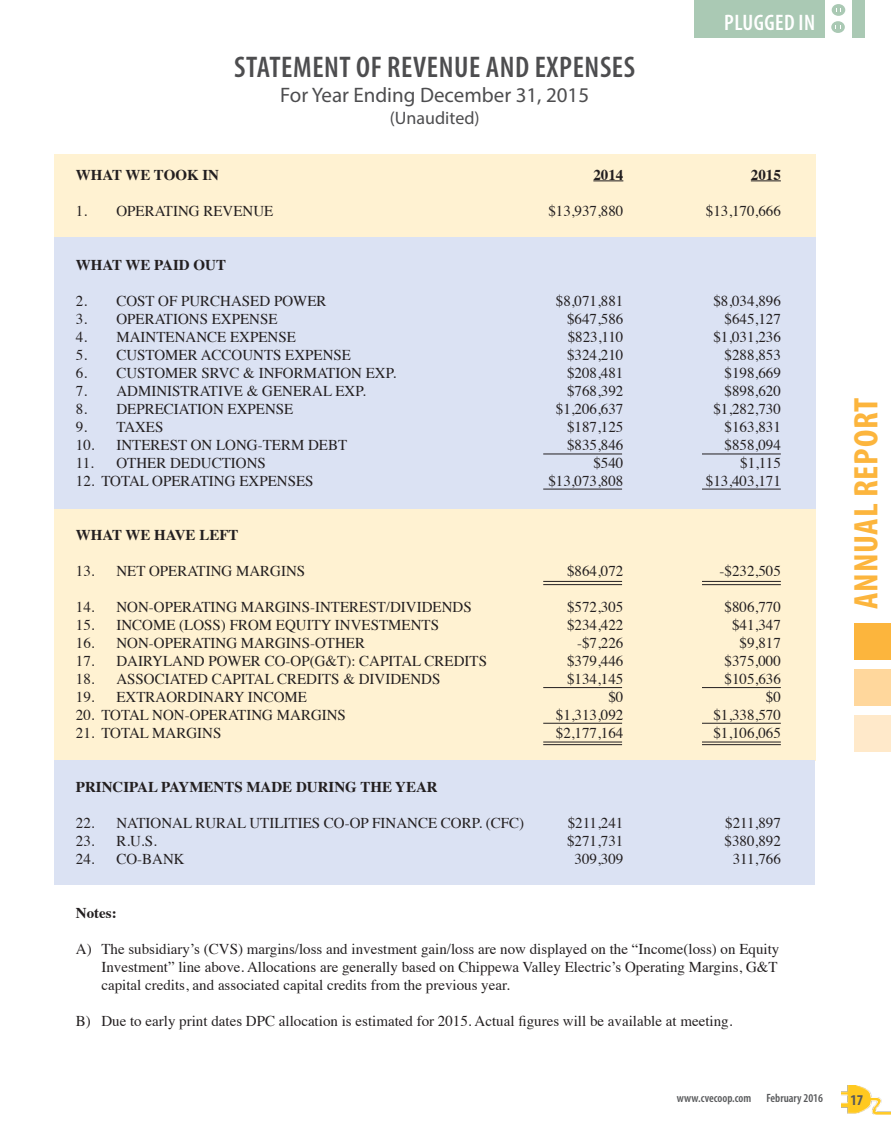
<style>
.page{position:relative;width:891px;height:1134px;background:#fff}
.page>*{position:absolute;margin:0;border:0;box-sizing:border-box;transform-origin:0 0}
.t1{font:700 condensed 34.2px "Myriad Pro";letter-spacing:.02em;color:#fcb53d;scale:1.05 1}
.t2{font:600 condensed 30px "Myriad Pro";letter-spacing:.02em;color:#4d4d4f}
.t3{font:600 condensed 22.5px "Myriad Pro";letter-spacing:.02em;color:#fff}
.t4{font:21px "Myriad Pro";color:#4d4d4f}
.t5{font:18px "Myriad Pro";color:#4d4d4f}
.t6{font:15px/18px "Times";color:#231f20;text-align:justify}
.t7{font:700 15px "Times";color:#231f20}
.t8{font:700 condensed 15px "Myriad Pro";color:#58595b}
.t9{font:600 condensed 12px "Myriad Pro";color:#58595b}
</style>
<div class="page">
<div style="left:54px;top:509px;width:762px;height:251px;background:#fff2d2"></div>
<div style="left:55px;top:760px;width:760px;height:125px;background:#dbe2f3"></div>
<div style="left:54px;top:237px;width:762px;height:272px;background:#dbe2f3"></div>
<div style="left:54px;top:154px;width:762px;height:83px;background:#fff2d2"></div>
<img style="left:841px;top:1085px;width:50px;height:30px">
<div style="left:854px;top:623px;width:37px;height:37px;background:#fcb53d"></div>
<div style="left:854px;top:669px;width:37px;height:37px;background:#ffd79c"></div>
<div style="left:854px;top:715px;width:37px;height:37px;background:#ffe9ca"></div>
<div style="left:694px;top:0;width:170px;height:37px;background:#aac9b4"></div>
<div style="left:825px;top:0;width:27px;height:38px;background:#fff"></div>
<div style="left:832px;top:4px;width:13px;height:12px;background:#aac9b4;border-radius:50%"></div>
<div style="left:831px;top:21px;width:14px;height:12px;background:#aac9b4;border-radius:50%"></div>
<hr style="left:593px;top:180px;width:30px;height:1px;background:#231f20">
<hr style="left:751px;top:180px;width:30px;height:1px;background:#231f20">
<hr style="left:543px;top:454px;width:79px;height:1px;background:#231f20">
<hr style="left:702px;top:454px;width:79px;height:1px;background:#231f20">
<hr style="left:543px;top:489px;width:79px;height:1px;background:#231f20">
<hr style="left:702px;top:489px;width:79px;height:1px;background:#231f20">
<hr style="left:543px;top:581px;width:79px;height:1px;background:#231f20">
<hr style="left:702px;top:581px;width:79px;height:1px;background:#231f20">
<hr style="left:543px;top:584px;width:79px;height:1px;background:#231f20">
<hr style="left:702px;top:584px;width:79px;height:1px;background:#231f20">
<hr style="left:543px;top:687px;width:79px;height:1px;background:#231f20">
<hr style="left:702px;top:687px;width:79px;height:1px;background:#231f20">
<hr style="left:543px;top:723px;width:79px;height:1px;background:#231f20">
<hr style="left:702px;top:723px;width:79px;height:1px;background:#231f20">
<hr style="left:543px;top:742px;width:79px;height:1px;background:#231f20">
<hr style="left:702px;top:742px;width:79px;height:1px;background:#231f20">
<hr style="left:543px;top:744px;width:79px;height:1px;background:#231f20">
<hr style="left:702px;top:744px;width:79px;height:1px;background:#231f20">
<h2 class="t2" style="left:234px;top:48px;width:402px">STATEMENT OF REVENUE AND EXPENSES</h2>
<h3 class="t4" style="left:280px;top:82px;width:310px">For Year Ending December 31, 2015</h3>
<p class="t5" style="left:390px;top:106px;width:91px">(Unaudited)</p>
<h3 class="t3" style="left:724px;top:9px;width:93px">PLUGGED IN</h3>
<p class="t7" style="left:76px;top:160px;width:145px">WHAT WE TOOK IN</p>
<p class="t7" style="left:593px;top:160px;width:31px">2014</p>
<p class="t7" style="left:751px;top:160px;width:31px">2015</p>
<p class="t6" style="left:76px;top:201px;width:199px">1. OPERATING REVENUE</p>
<p class="t6" style="left:548px;top:201px;width:76px">$13,937,880</p>
<p class="t6" style="left:706px;top:201px;width:76px">$13,170,666</p>
<p class="t7" style="left:76px;top:250px;width:152px">WHAT WE PAID OUT</p>
<p class="t6" style="left:76px;top:291px;width:252px">2. COST OF PURCHASED POWER</p>
<p class="t6" style="left:556px;top:291px;width:69px">$8,071,881</p>
<p class="t6" style="left:713px;top:291px;width:69px">$8,034,896</p>
<p class="t6" style="left:76px;top:309px;width:203px">3. OPERATIONS EXPENSE</p>
<p class="t6" style="left:567px;top:309px;width:58px">$647,586</p>
<p class="t6" style="left:725px;top:309px;width:58px">$645,127</p>
<p class="t6" style="left:76px;top:327px;width:222px">4. MAINTENANCE EXPENSE</p>
<p class="t6" style="left:568px;top:327px;width:57px">$823,110</p>
<p class="t6" style="left:713px;top:327px;width:69px">$1,031,236</p>
<p class="t6" style="left:76px;top:345px;width:277px">5. CUSTOMER ACCOUNTS EXPENSE</p>
<p class="t6" style="left:567px;top:345px;width:58px">$324,210</p>
<p class="t6" style="left:725px;top:345px;width:58px">$288,853</p>
<p class="t6" style="left:76px;top:363px;width:322px">6. CUSTOMER SRVC &amp; INFORMATION EXP.</p>
<p class="t6" style="left:567px;top:363px;width:58px">$208,481</p>
<p class="t6" style="left:725px;top:363px;width:58px">$198,669</p>
<p class="t6" style="left:76px;top:381px;width:291px">7. ADMINISTRATIVE &amp; GENERAL EXP.</p>
<p class="t6" style="left:567px;top:381px;width:58px">$768,392</p>
<p class="t6" style="left:725px;top:381px;width:58px">$898,620</p>
<p class="t6" style="left:76px;top:399px;width:219px">8. DEPRECIATION EXPENSE</p>
<p class="t6" style="left:556px;top:399px;width:69px">$1,206,637</p>
<p class="t6" style="left:713px;top:399px;width:69px">$1,282,730</p>
<p class="t6" style="left:76px;top:417px;width:89px">9. TAXES</p>
<p class="t6" style="left:567px;top:417px;width:58px">$187,125</p>
<p class="t6" style="left:725px;top:417px;width:58px">$163,831</p>
<p class="t6" style="left:76px;top:435px;width:273px">10. INTEREST ON LONG-TERM DEBT</p>
<p class="t6" style="left:567px;top:435px;width:58px">$835,846</p>
<p class="t6" style="left:725px;top:435px;width:58px">$858,094</p>
<p class="t6" style="left:76px;top:453px;width:192px">11. OTHER DEDUCTIONS</p>
<p class="t6" style="left:593px;top:453px;width:31px">$540</p>
<p class="t6" style="left:740px;top:453px;width:42px">$1,115</p>
<p class="t6" style="left:76px;top:471px;width:239px">12. TOTAL OPERATING EXPENSES</p>
<p class="t6" style="left:548px;top:471px;width:76px">$13,073,808</p>
<p class="t6" style="left:706px;top:471px;width:76px">$13,403,171</p>
<p class="t7" style="left:76px;top:520px;width:164px">WHAT WE HAVE LEFT</p>
<p class="t6" style="left:76px;top:561px;width:231px">13. NET OPERATING MARGINS</p>
<p class="t6" style="left:567px;top:561px;width:58px">$864,072</p>
<p class="t6" style="left:720px;top:561px;width:63px">-$232,505</p>
<p class="t6" style="left:76px;top:597px;width:397px">14. NON-OPERATING MARGINS-INTEREST/DIVIDENDS</p>
<p class="t6" style="left:567px;top:597px;width:58px">$572,305</p>
<p class="t6" style="left:725px;top:597px;width:58px">$806,770</p>
<p class="t6" style="left:76px;top:615px;width:365px">15. INCOME (LOSS) FROM EQUITY INVESTMENTS</p>
<p class="t6" style="left:567px;top:615px;width:58px">$234,422</p>
<p class="t6" style="left:732px;top:615px;width:50px">$41,347</p>
<p class="t6" style="left:76px;top:633px;width:291px">16. NON-OPERATING MARGINS-OTHER</p>
<p class="t6" style="left:577px;top:633px;width:48px">-$7,226</p>
<p class="t6" style="left:740px;top:633px;width:43px">$9,817</p>
<p class="t6" style="left:76px;top:651px;width:413px">17. DAIRYLAND POWER CO-OP(G&amp;T): CAPITAL CREDITS</p>
<p class="t6" style="left:567px;top:651px;width:58px">$379,446</p>
<p class="t6" style="left:725px;top:651px;width:58px">$375,000</p>
<p class="t6" style="left:76px;top:669px;width:366px">18. ASSOCIATED CAPITAL CREDITS &amp; DIVIDENDS</p>
<p class="t6" style="left:567px;top:669px;width:58px">$134,145</p>
<p class="t6" style="left:725px;top:669px;width:58px">$105,636</p>
<p class="t6" style="left:76px;top:687px;width:233px">19. EXTRAORDINARY INCOME</p>
<p class="t6" style="left:608px;top:687px;width:16px">$0</p>
<p class="t6" style="left:766px;top:687px;width:16px">$0</p>
<p class="t6" style="left:76px;top:705px;width:272px">20. TOTAL NON-OPERATING MARGINS</p>
<p class="t6" style="left:556px;top:705px;width:69px">$1,313,092</p>
<p class="t6" style="left:713px;top:705px;width:69px">$1,338,570</p>
<p class="t6" style="left:76px;top:723px;width:147px">21. TOTAL MARGINS</p>
<p class="t6" style="left:556px;top:723px;width:69px">$2,177,164</p>
<p class="t6" style="left:713px;top:723px;width:69px">$1,106,065</p>
<p class="t7" style="left:76px;top:772px;width:363px">PRINCIPAL PAYMENTS MADE DURING THE YEAR</p>
<p class="t6" style="left:76px;top:813px;width:450px">22. NATIONAL RURAL UTILITIES CO-OP FINANCE CORP. (CFC)</p>
<p class="t6" style="left:568px;top:813px;width:57px">$211,241</p>
<p class="t6" style="left:725px;top:813px;width:57px">$211,897</p>
<p class="t6" style="left:76px;top:831px;width:82px">23. R.U.S.</p>
<p class="t6" style="left:567px;top:831px;width:58px">$271,731</p>
<p class="t6" style="left:725px;top:831px;width:58px">$380,892</p>
<p class="t6" style="left:76px;top:849px;width:110px">24. CO-BANK</p>
<p class="t6" style="left:575px;top:849px;width:50px">309,309</p>
<p class="t6" style="left:733px;top:849px;width:50px">311,766</p>
<p class="t7" style="left:76px;top:898px;width:42px">Notes:</p>
<p class="t6" style="left:101px;top:939px;width:680px;text-indent:-25px">A) The subsidiary’s (CVS) margins/loss and investment gain/loss are now displayed on the “Income(loss) on Equity Investment” line above. Allocations are generally based on Chippewa Valley Electric’s Operating Margins, G&amp;T capital credits, and associated capital credits from the previous year.</p>
<p class="t6" style="left:76px;top:1011px;width:658px">B) Due to early print dates DPC allocation is estimated for 2015. Actual figures will be available at meeting.</p>
<h1 class="t1" style="left:845px;top:609px;width:202px;rotate:-90deg">ANNUAL REPORT</h1>
<p class="t9" style="left:677px;top:1091px;width:76px">www.cvecoop.com</p>
<p class="t9" style="left:766px;top:1091px;width:58px">February 2016</p>
<p class="t8" style="left:850px;top:1090px;width:14px">17</p>
</div>
